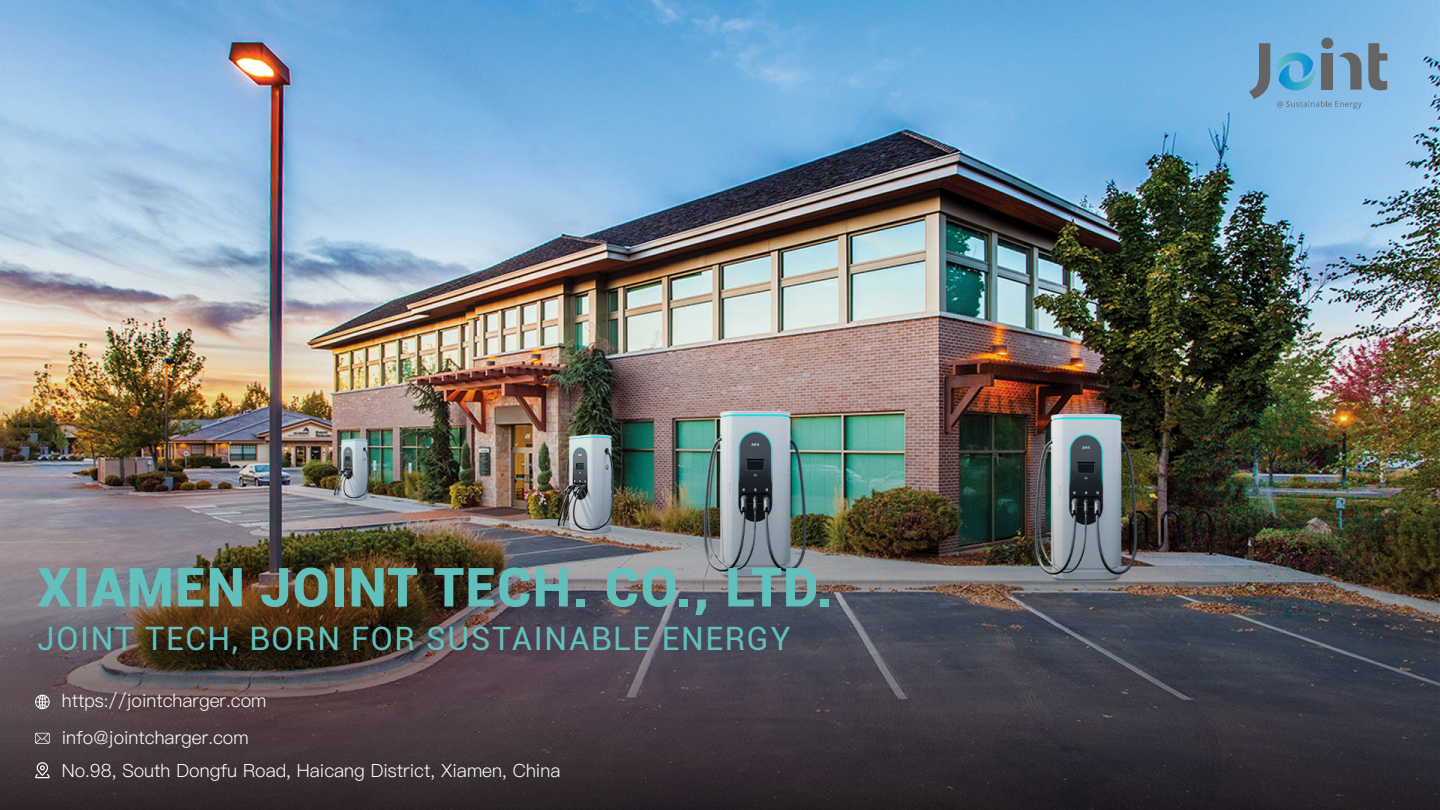
<style>
.page{position:relative;width:1440px;height:810px;background:#fff}
.page>*{position:absolute;margin:0;border:0;box-sizing:border-box;transform-origin:0 0}
.t1{font:900 54px "Roboto";letter-spacing:.025em;color:#61bfbc}
.t2{font:32.25px "Roboto";letter-spacing:.05em;color:#61bfbc}
.t3{font:300 18.15px/36.4px "Ping Fang SC";color:#fff}
</style>
<div class="page">
<img style="left:0;top:0;width:1440px;height:810px">
<svg style="left:35px;top:762px;width:15px;height:16px"></svg>
<svg style="left:35px;top:733px;width:15px;height:11px"></svg>
<svg style="left:35px;top:695px;width:15px;height:14px"></svg>
<svg style="left:1249px;top:43px;width:21px;height:56px"></svg>
<svg style="left:1368px;top:43px;width:19px;height:47px"></svg>
<svg style="left:1339px;top:53px;width:23px;height:37px"></svg>
<div style="left:1321px;top:38px;width:12px;height:11px;background:#656464;border-radius:50%"></div>
<div style="left:1322px;top:53px;width:11px;height:37px;background:#656464"></div>
<svg style="left:1277px;top:53px;width:38px;height:37px"></svg>
<svg style="left:1277px;top:101px;width:85px;height:8px"></svg>
<h1 class="t1" style="left:37px;top:549px;width:797px">XIAMEN JOINT TECH. CO., LTD.</h1>
<h2 class="t2" style="left:37px;top:616px;width:755px">JOINT TECH, BORN FOR SUSTAINABLE ENERGY</h2>
<p class="t3" style="left:62px;top:683px;width:206px">https://jointcharger.com info@jointcharger.com</p>
<p class="t3" style="left:62px;top:752px;width:500px">No.98, South Dongfu Road, Haicang District, Xiamen, China</p>
</div>
